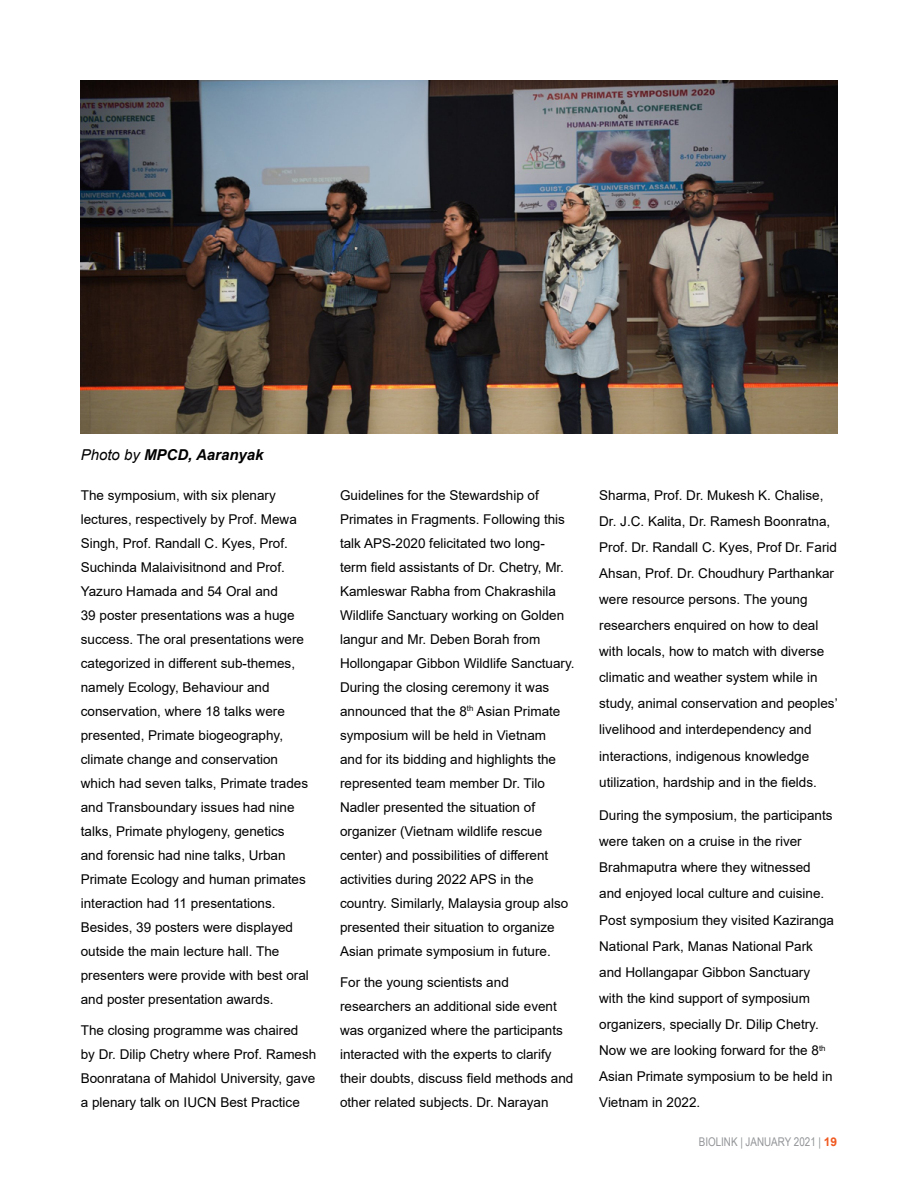
<style>
.page{position:relative;width:918px;height:1188px;background:#fff}
.page>*{position:absolute;margin:0;border:0;box-sizing:border-box;transform-origin:0 0}
.t1{font:italic 700 15px "Arial";color:#000}
.t2{font:13.5px/24px "Arial";color:#000}
.t3{font:12px "Arial Narrow";color:#939598}
.s1{font-weight:400}
.s2{font-family:"Arial";font-weight:700;color:#f15a22}
</style>
<div class="page">
<img style="left:81px;top:81px;width:756px;height:353px">
<p class="t1" style="left:81px;top:445px;width:184px"><span class="s1">Photo by</span> MPCD, Aaranyak</p>
<p class="t2" style="left:81px;top:483px;width:230px">The symposium, with six plenary lectures, respectively by Prof. Mewa Singh, Prof. Randall C. Kyes, Prof.<br>Suchinda Malaivisitnond and Prof.<br>Yazuro Hamada and 54 Oral and<br>39 poster presentations was a huge success. The oral presentations were categorized in different sub-themes, namely Ecology, Behaviour and conservation, where 18 talks were presented, Primate biogeography, climate change and conservation which had seven talks, Primate trades and Transboundary issues had nine talks, Primate phylogeny, genetics and forensic had nine talks, Urban Primate Ecology and human primates interaction had 11 presentations.<br>Besides, 39 posters were displayed outside the main lecture hall. The presenters were provide with best oral and poster presentation awards.</p>
<p class="t2" style="left:81px;top:1018px;width:237px">The closing programme was chaired<br>by Dr. Dilip Chetry where Prof. Ramesh Boonratana of Mahidol University, gave a plenary talk on IUCN Best Practice</p>
<p class="t2" style="left:340px;top:483px;width:236px">Guidelines for the Stewardship of Primates in Fragments. Following this talk APS-2020 felicitated two long&shy;term field assistants of Dr. Chetry, Mr.<br>Kamleswar Rabha from Chakrashila Wildlife Sanctuary working on Golden langur and Mr. Deben Borah from Hollongapar Gibbon Wildlife Sanctuary.<br>During the closing ceremony it was announced that the 8<sup>th</sup> Asian Primate symposium will be held in Vietnam<br>and for its bidding and highlights the represented team member Dr. Tilo Nadler presented the situation of organizer (Vietnam wildlife rescue center) and possibilities of different activities during 2022 APS in the country. Similarly, Malaysia group also presented their situation to organize Asian primate symposium in future.</p>
<p class="t2" style="left:340px;top:970px;width:235px">For the young scientists and researchers an additional side event was organized where the participants interacted with the experts to clarify their doubts, discuss field methods and other related subjects. Dr. Narayan</p>
<p class="t2" style="left:599px;top:482px;width:240px;line-height:26.1px">Sharma, Prof. Dr. Mukesh K. Chalise, Dr. J.C. Kalita, Dr. Ramesh Boonratna, Prof. Dr. Randall C. Kyes, Prof Dr. Farid Ahsan, Prof. Dr. Choudhury Parthankar were resource persons. The young researchers enquired on how to deal with locals, how to match with diverse climatic and weather system while in study, animal conservation and peoples’ livelihood and interdependency and interactions, indigenous knowledge utilization, hardship and in the fields.</p>
<p class="t2" style="left:599px;top:802px;width:236px;line-height:26.1px">During the symposium, the participants were taken on a cruise in the river Brahmaputra where they witnessed and enjoyed local culture and cuisine.<br>Post symposium they visited Kaziranga National Park, Manas National Park and Hollangapar Gibbon Sanctuary with the kind support of symposium organizers, specially Dr. Dilip Chetry.<br>Now we are looking forward for the 8<sup>th </sup>Asian Primate symposium to be held in Vietnam in 2022.</p>
<p class="t3" style="left:699px;top:1133px;width:140px">BIOLINK | JANUARY 2021 | <span class="s2">19</span></p>
</div>
